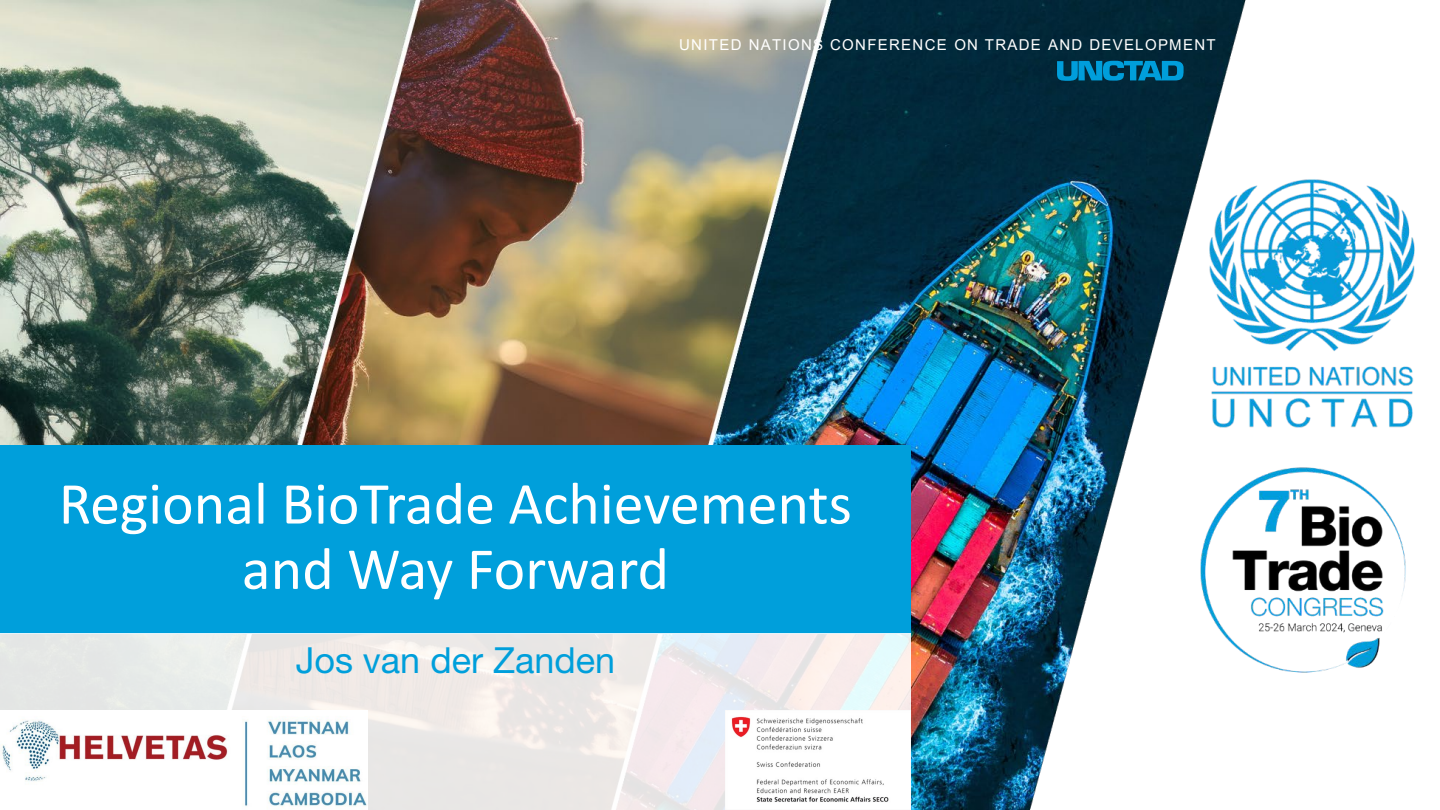
<style>
.page{position:relative;width:1440px;height:810px;background:#fff}
.page>*{position:absolute;margin:0;border:0;box-sizing:border-box;transform-origin:0 0}
.t1{font:60px/65.3px "Calibri";color:#fff;text-align:center}
.t2{font:36px "Helvetica Neue LT Std";color:#009fdb}
.t3{font:15px "Arial";letter-spacing:.085em;color:#fff}
</style>
<div class="page">
<img style="left:0;top:0;width:1415px;height:810px">
<div style="left:0;top:445px;width:911px;height:188px;background:#009fdb"></div>
<div style="left:0;top:633px;width:911px;height:177px;background:#fff;opacity:.89"></div>
<svg style="left:1057px;top:61px;width:127px;height:20px;background:#0074a2"></svg>
<img style="left:0;top:711px;width:367px;height:99px">
<img style="left:725px;top:711px;width:186px;height:99px">
<p class="t3" style="left:679px;top:34px;width:538px">UNITED NATIONS CONFERENCE ON TRADE AND DEVELOPMENT</p>
<h1 class="t1" style="left:59px;top:469px;width:795px">Regional BioTrade Achievements and Way Forward</h1>
<p class="t2" style="left:296px;top:639px;width:321px">Jos van der Zanden</p>
</div>
